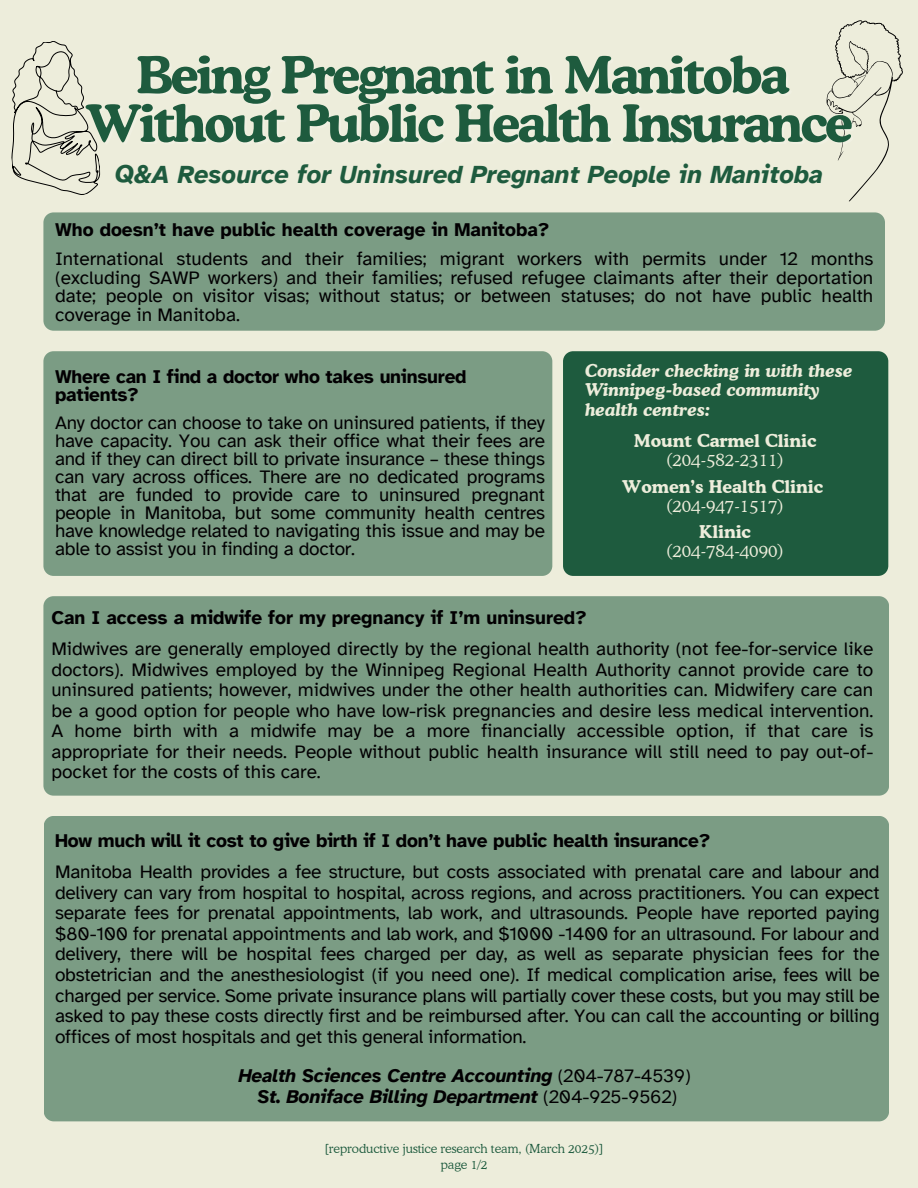
<style>
.page{position:relative;width:918px;height:1188px;background:#ededdb}
.page>*{position:absolute;margin:0;border:0;box-sizing:border-box;transform-origin:0 0}
.t1{font:700 51px "Cooper BT";letter-spacing:-.045em;color:#1e5b3e}
.t2{font:italic 700 25.5px "Atkinson Hyperlegible";color:#1e5b3e}
.t3{font:19.05px/20.5px "Atkinson Hyperlegible";letter-spacing:-.005em;color:#020002;text-align:justify}
.t4{font:700 19.05px/18px "Atkinson Hyperlegible";letter-spacing:-.01em;color:#020002}
.t5{font:italic 700 19.05px/20.5px "Atkinson Hyperlegible";letter-spacing:-.01em;color:#020002;text-align:center}
.t6{font:700 17.55px/19px "Cooper BT";color:#ededdb;text-align:center}
.t7{font:italic 700 17.55px/19.2px "Cooper BT";color:#ededdb}
.t8{font:300 17.55px/19px "Cooper BT";color:#ededdb;text-align:center}
.t9{font:300 12.45px "Cooper BT";color:#1e5b3e}
.s1{font-weight:300}
.s2{font-weight:700}
.s3{font-weight:400;font-style:normal}
</style>
<div class="page">
<div style="left:43px;top:212px;width:842px;height:119px;background:#7b9c84"></div>
<svg style="left:827px;top:20px;width:76px;height:181px"></svg>
<div style="left:43px;top:351px;width:509px;height:225px;background:#7b9c84"></div>
<div style="left:563px;top:351px;width:325px;height:225px;background:#1e5b3e"></div>
<div style="left:43px;top:596px;width:846px;height:200px;background:#7b9c84"></div>
<div style="left:44px;top:816px;width:845px;height:305px;background:#7b9c84"></div>
<svg style="left:11px;top:41px;width:90px;height:154px"></svg>
<h1 class="t1" style="left:137px;top:43px;width:654px">Being Pregnant in Manitoba</h1>
<h3 class="t1" style="left:86px;top:92px;width:768px">Without Public Health Insurance</h3>
<p class="t2" style="left:115px;top:159px;width:710px">Q&amp;A Resource for Uninsured Pregnant People in Manitoba</p>
<p class="t4" style="left:55px;top:220px;width:496px">Who doesn’t have public health coverage in Manitoba?</p>
<p class="t3" style="left:55px;top:249px;width:820px;line-height:18.8px">International students and their families; migrant workers with permits under 12 months (excluding SAWP workers) and their families; refused refugee claimants after their deportation date; people on visitor visas; without status; or between statuses; do not have public health coverage in Manitoba.</p>
<h4 class="t4" style="left:55px;top:368px;width:413px">Where can I find a doctor who takes uninsured patients?</h4>
<h3 class="t3" style="left:55px;top:414px;width:491px;line-height:18px">Any doctor can choose to take on uninsured patients, if they have capacity. You can ask their office what their fees are and if they can direct bill to private insurance – these things can vary across offices. There are no dedicated programs that are funded to provide care to uninsured pregnant people in Manitoba, but some community health centres have knowledge related to navigating this issue and may be able to assist you in finding a doctor.</h3>
<h4 class="t7" style="left:585px;top:361px;width:269px">Consider checking in with these<br>Winnipeg-based community health centres:</h4>
<h4 class="t6" style="left:634px;top:431px;width:184px">Mount Carmel Clinic <span class="s1">(204-582-2311)</span></h4>
<h3 class="t6" style="left:622px;top:476px;width:202px">Women’s Health Clinic <span class="s1">(204-947-1517)</span></h3>
<h4 class="t8" style="left:666px;top:522px;width:119px"><span class="s2">Klinic </span>(204-784-4090)</h4>
<h4 class="t4" style="left:51px;top:608px;width:537px">Can I access a midwife for my pregnancy if I’m uninsured?</h4>
<h3 class="t3" style="left:51px;top:639px;width:824px">Midwives are generally employed directly by the regional health authority (not fee-for-service like doctors). Midwives employed by the Winnipeg Regional Health Authority cannot provide care to uninsured patients; however, midwives under the other health authorities can. Midwifery care can be a good option for people who have low-risk pregnancies and desire less medical intervention.<br>A home birth with a midwife may be a more financially accessible option, if that care is appropriate for their needs. People without public health insurance will still need to pay out-of&shy;pocket for the costs of this care.</h3>
<h4 class="t4" style="left:55px;top:832px;width:657px">How much will it cost to give birth if I don’t have public health insurance?</h4>
<h3 class="t3" style="left:55px;top:862px;width:826px">Manitoba Health provides a fee structure, but costs associated with prenatal care and labour and delivery can vary from hospital to hospital, across regions, and across practitioners. You can expect separate fees for prenatal appointments, lab work, and ultrasounds. People have reported paying $80-100 for prenatal appointments and lab work, and $1000 -1400 for an ultrasound. For labour and delivery, there will be hospital fees charged per day, as well as separate physician fees for the obstetrician and the anesthesiologist (if you need one). If medical complication arise, fees will be charged per service. Some private insurance plans will partially cover these costs, but you may still be asked to pay these costs directly first and be reimbursed after. You can call the accounting or billing offices of most hospitals and get this general information.</h3>
<h4 class="t5" style="left:239px;top:1065px;width:453px">Health Sciences Centre Accounting <span class="s3">(204-787-4539)<br></span>St. Boniface Billing Department <span class="s3">(204-925-9562)</span></h4>
<h4 class="t9" style="left:325px;top:1141px;width:280px">[reproductive justice research team, (March 2025)]</h4>
<p class="t9" style="left:441px;top:1157px;width:48px">page 1/2</p>
</div>
